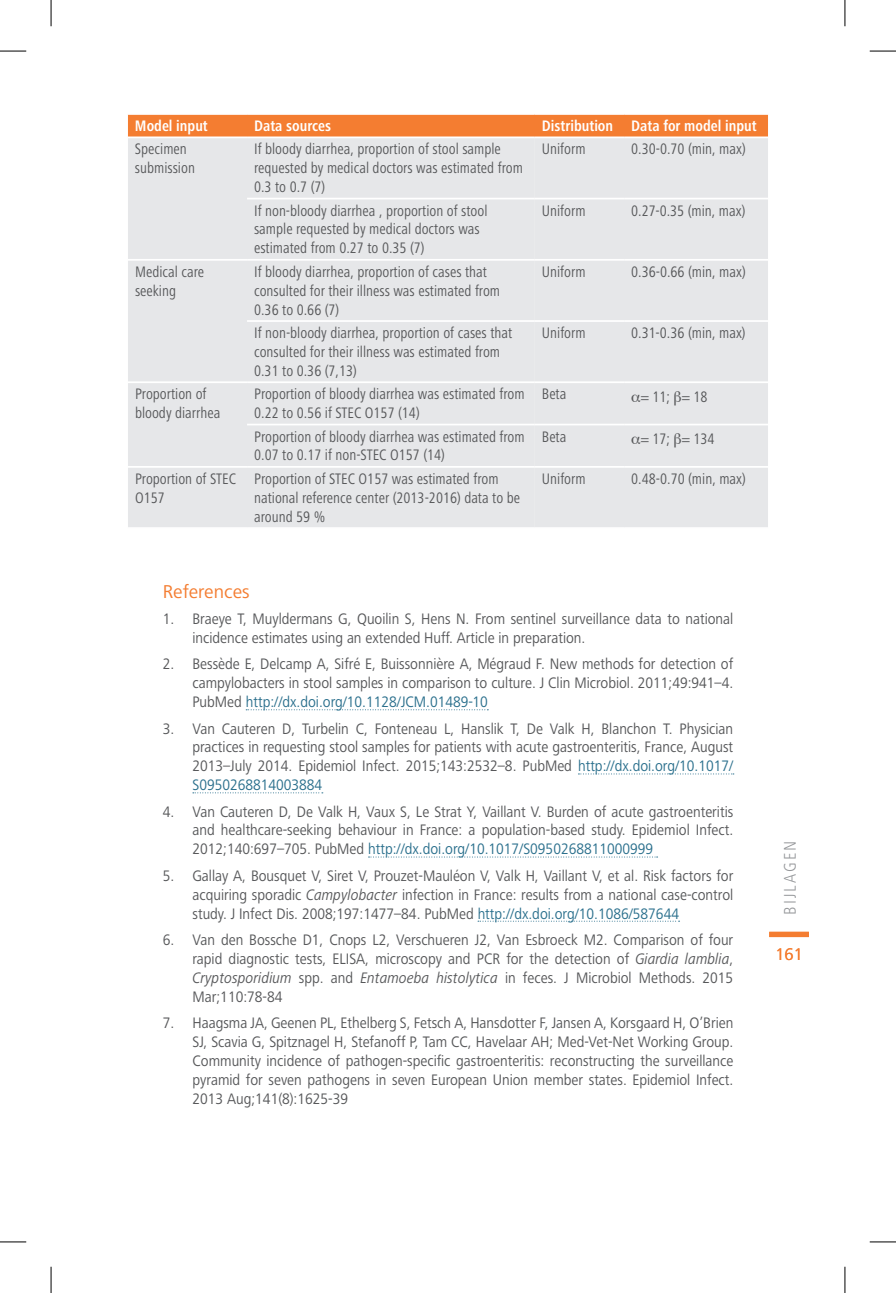
<style>
.page{position:relative;width:896px;height:1293px;background:#fff}
.page>*{position:absolute;margin:0;border:0;box-sizing:border-box;transform-origin:0 0}
.t1{font:19.25px "Frutiger Next LT";color:#f47d31}
.t2{font:300 condensed 17.5px "Frutiger Next LT";letter-spacing:.125em;color:#939598}
.t3{font:17.5px "Frutiger Next LT";color:#f47d31;scale:.96 1}
.t4{font:15.75px/18.9px "Frutiger Next LT";color:#57585a;text-align:justify;scale:.9 1}
.t5{font:condensed 15.75px/18.9px "Frutiger Next LT";color:#57585a;scale:.96 1}
.t6{font:700 condensed 15.75px "Frutiger Next LT";color:#fff;scale:.96 1}
.s1{color:#2b708d}
.s2{font-style:italic}
</style>
<div class="page">
<div style="left:769px;top:932px;width:40px;height:5px;background:#f47d31"></div>
<svg style="left:246px;top:709px;width:242px;height:1px"></svg>
<svg style="left:578px;top:773px;width:156px;height:1px"></svg>
<svg style="left:193px;top:792px;width:130px;height:1px"></svg>
<svg style="left:368px;top:856px;width:290px;height:1px"></svg>
<svg style="left:478px;top:921px;width:201px;height:1px"></svg>
<div style="left:128px;top:115px;width:640px;height:21px;background:#f47d31"></div>
<div style="left:128px;top:138px;width:407px;height:389px;background:#e6e7e9"></div>
<div style="left:535px;top:138px;width:233px;height:389px;background:#e6e7e9"></div>
<hr style="left:247px;top:198px;width:288px;height:1px;background:#fff">
<hr style="left:128px;top:259px;width:119px;height:2px;background:#fff">
<hr style="left:247px;top:259px;width:288px;height:2px;background:#fff">
<hr style="left:247px;top:320px;width:288px;height:2px;background:#fff">
<hr style="left:128px;top:381px;width:119px;height:2px;background:#fff">
<hr style="left:247px;top:381px;width:288px;height:2px;background:#fff">
<hr style="left:247px;top:424px;width:288px;height:1px;background:#fff">
<hr style="left:128px;top:466px;width:119px;height:2px;background:#fff">
<hr style="left:247px;top:466px;width:288px;height:2px;background:#fff">
<hr style="left:535px;top:198px;width:89px;height:1px;background:#fff">
<hr style="left:624px;top:198px;width:144px;height:1px;background:#fff">
<hr style="left:535px;top:259px;width:89px;height:2px;background:#fff">
<hr style="left:624px;top:259px;width:144px;height:2px;background:#fff">
<hr style="left:535px;top:320px;width:89px;height:2px;background:#fff">
<hr style="left:624px;top:320px;width:144px;height:2px;background:#fff">
<hr style="left:535px;top:381px;width:89px;height:2px;background:#fff">
<hr style="left:624px;top:381px;width:144px;height:2px;background:#fff">
<hr style="left:535px;top:424px;width:89px;height:1px;background:#fff">
<hr style="left:624px;top:424px;width:144px;height:1px;background:#fff">
<hr style="left:535px;top:466px;width:89px;height:2px;background:#fff">
<hr style="left:624px;top:466px;width:144px;height:2px;background:#fff">
<svg style="left:0;top:51px;width:26px;height:1px"></svg>
<svg style="left:870px;top:51px;width:26px;height:1px"></svg>
<svg style="left:0;top:1241px;width:26px;height:1px"></svg>
<svg style="left:870px;top:1241px;width:26px;height:1px"></svg>
<svg style="left:51px;top:0;width:1px;height:26px"></svg>
<svg style="left:51px;top:1266px;width:1px;height:27px"></svg>
<svg style="left:844px;top:0;width:1px;height:26px"></svg>
<svg style="left:844px;top:1266px;width:1px;height:27px"></svg>
<svg style="left:632px;top:394px;width:8px;height:8px"></svg>
<svg style="left:674px;top:391px;width:7px;height:14px"></svg>
<svg style="left:632px;top:437px;width:8px;height:7px"></svg>
<svg style="left:674px;top:433px;width:7px;height:14px"></svg>
<p class="t6" style="left:135px;top:117px;width:77px">Model input</p>
<p class="t6" style="left:254px;top:117px;width:82px">Data sources</p>
<p class="t6" style="left:542px;top:117px;width:225px">Distribution Data for model input</p>
<p class="t5" style="left:135px;top:140px;width:64px">Specimen submission</p>
<p class="t5" style="left:254px;top:140px;width:282px">If bloody diarrhea, proportion of stool sample requested by medical doctors was estimated from<br>0.3 to 0.7 (7)</p>
<p class="t5" style="left:542px;top:140px;width:47px">Uniform</p>
<p class="t5" style="left:631px;top:140px;width:121px">0.30-0.70 (min, max)</p>
<p class="t5" style="left:254px;top:201px;width:245px">If non-bloody diarrhea , proportion of stool sample requested by medical doctors was estimated from 0.27 to 0.35 (7)</p>
<p class="t5" style="left:542px;top:201px;width:47px">Uniform</p>
<p class="t5" style="left:631px;top:201px;width:120px">0.27-0.35 (min, max)</p>
<p class="t5" style="left:135px;top:262px;width:73px">Medical care seeking</p>
<p class="t5" style="left:254px;top:262px;width:258px">If bloody diarrhea, proportion of cases that consulted for their illness was estimated from<br>0.36 to 0.66 (7)</p>
<p class="t5" style="left:542px;top:262px;width:47px">Uniform</p>
<p class="t5" style="left:631px;top:262px;width:121px">0.36-0.66 (min, max)</p>
<p class="t5" style="left:254px;top:323px;width:270px">If non-bloody diarrhea, proportion of cases that consulted for their illness was estimated from<br>0.31 to 0.36 (7,13)</p>
<p class="t5" style="left:542px;top:323px;width:47px">Uniform</p>
<p class="t5" style="left:631px;top:323px;width:121px">0.31-0.36 (min, max)</p>
<p class="t5" style="left:135px;top:384px;width:90px">Proportion of bloody diarrhea</p>
<p class="t5" style="left:254px;top:384px;width:283px">Proportion of bloody diarrhea was estimated from<br>0.22 to 0.56 if STEC</p>
<p class="t5" style="left:542px;top:384px;width:27px">Beta</p>
<p class="t5" style="left:641px;top:387px;width:71px">= 11; = 18</p>
<p class="t5" style="left:365px;top:403px;width:59px">O157 (14)</p>
<p class="t5" style="left:254px;top:427px;width:283px">Proportion of bloody diarrhea was estimated from<br>0.07 to 0.17 if non-STEC</p>
<p class="t5" style="left:390px;top:446px;width:59px">O157 (14)</p>
<p class="t5" style="left:542px;top:427px;width:27px">Beta</p>
<p class="t5" style="left:641px;top:429px;width:78px">= 17; = 134</p>
<p class="t5" style="left:135px;top:469px;width:86px">Proportion of STEC<br>O157</p>
<p class="t5" style="left:254px;top:469px;width:86px">Proportion of STEC</p>
<p class="t5" style="left:254px;top:469px;width:279px;text-indent:104px">O157 was estimated from national reference center (2013-2016) data to be around 59 %</p>
<p class="t5" style="left:542px;top:469px;width:47px">Uniform</p>
<p class="t5" style="left:631px;top:469px;width:121px">0.48-0.70 (min, max)</p>
<p class="t1" style="left:163px;top:581px;width:88px">References</p>
<p class="t4" style="left:192px;top:609px;width:602px;text-indent:-30px">1. Braeye T, M uyldermans G, Quoilin S, Hens N . From sentinel surveillance data to national incidence estimates using an extended Huff. Article in preparation.</p>
<p class="t4" style="left:192px;top:655px;width:602px;text-indent:-30px">2. Bessède E, Delcamp A, Sifré E, Buissonnière A, M égraud F. N ew methods for detection of campylobacters in stool samples in comparison to culture. J Clin M icrobiol. 2011;49:941–4.<br>PubMed <span class="s1">http://dx.doi.org/10.1128/JCM .01489-10</span></p>
<p class="t4" style="left:192px;top:719px;width:602px;text-indent:-30px">3. Van Cauteren D, Turbelin C, Fonteneau L, Hanslik T, De Valk H, Blanchon T. Physician practices in requesting stool samples for patients with acute gastroenteritis, France, August 2013–July 2014. Epidemiol I nfect. 2015;143:2532–8. PubMed <span class="s1">http://dx.doi.org/10.1017/ S0950268814003884</span></p>
<p class="t4" style="left:192px;top:802px;width:602px;text-indent:-30px">4. Van Cauteren D, De Valk H, Vaux S, Le Strat Y, Vaillant V. Burden of acute gastroenteritis and healthcare-seeking behaviour in France: a population-based study. Epidemiol I nfect.<br>2012;140:697–705. PubMed <span class="s1">http://dx.doi.org/10.1017/S0950268811000999</span></p>
<p class="t4" style="left:192px;top:866px;width:602px;text-indent:-30px">5. Gallay A, Bousquet V, Siret V, Prouzet-Mauléon V, Valk H, Vaillant V, et al. Risk factors for acquiring sporadic <span class="s2">Campylobacter</span> infection in France: results from a national case-control study. J I nfect Dis. 2008;197:1477–84. PubM ed <span class="s1">http://dx.doi.org/10.1086/587644</span></p>
<p class="t4" style="left:192px;top:930px;width:602px;text-indent:-30px">6. Van den Bossche D1, Cnops L2, Verschueren J2, Van Esbroeck M2. Comparison of four rapid diagnostic tests, ELISA</p>
<p class="t4" style="left:192px;top:949px;width:602px;text-indent:173px">, microscopy and PC R for the detection of <span class="s2">Giardia lamblia</span>, <span class="s2">Cryptosporidium</span> spp. and <span class="s2">Entamoeba histolytica</span> in feces. J M icrobiol M ethods. 2015<br>Mar;110:78-84</p>
<p class="t4" style="left:193px;top:1013px;width:602px;text-indent:-30px">7. Haagsma JA, Geenen PL, Ethelberg S, Fetsch A, Hansdotter F, Jansen A, Korsgaard H, O’Brien SJ, Scavia G, Spitznagel H, Stefanoff P, Tam CC, Havelaar AH; M ed-Vet-N et Working Group.<br>Community incidence of pathogen-specific gastroenteritis: reconstructing the surveillance pyramid for seven pathogens in seven European Union member states. Epidemiol I nfect.<br>2013 Aug;141(8):1625-39</p>
<p class="t2" style="left:780px;top:915px;width:76px;rotate:-90deg">Bijlagen</p>
<p class="t3" style="left:775px;top:944px;width:30px">161</p>
</div>
